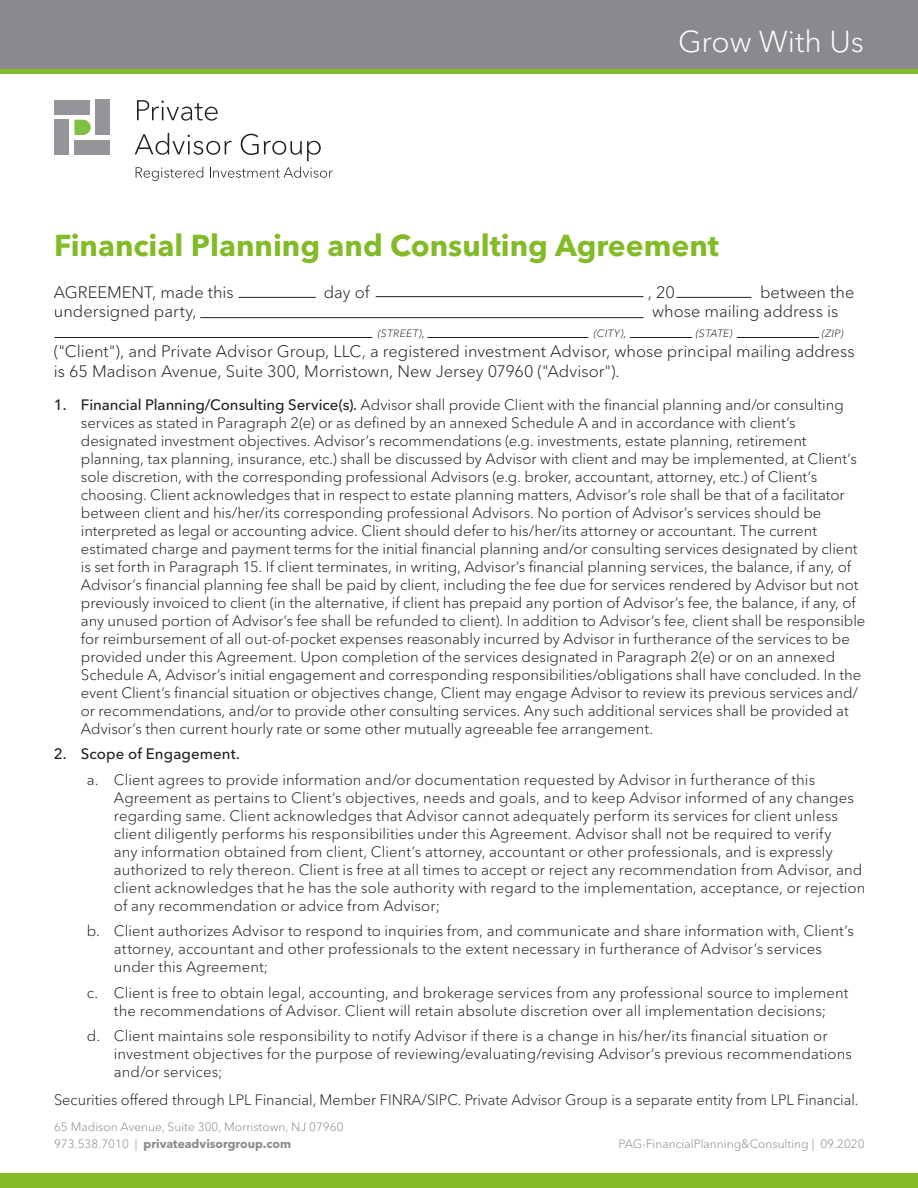
<style>
.page{position:relative;width:918px;height:1188px;background:#fff}
.page>*{position:absolute;margin:0;border:0;box-sizing:border-box;transform-origin:0 0}
.t1{font:700 30px "Avenir Next LT Pro";color:#82bb27}
.t2{font:300 30px "Avenir Next LT Pro";color:#fff}
.t3{font:300 16.5px/19.8px "Avenir Next LT Pro";color:#231f20}
.t4{font:300 15px/18px "Avenir Next LT Pro";color:#231f20}
.t5{font:500 15px "Avenir Next LT Pro";letter-spacing:.005em;color:#231f20}
.t6{font:300 12px "Avenir Next LT Pro";color:#8a8a8e}
.t7{font:700 12px "Avenir Next LT Pro";color:#8a8a8e}
.t8{font:italic 300 10.5px "Avenir Next LT Pro";letter-spacing:.03em;color:#231f20}
.s1{font-size:12px}
.s2{font-weight:500}
.s3{font-weight:300}
</style>
<div class="page">
<div style="left:0;top:0;width:918px;height:70px;background:#8a8a8e"></div>
<div style="left:0;top:69px;width:918px;height:5px;background:#82bb27"></div>
<div style="left:54px;top:120px;width:15px;height:35px;background:#939598"></div>
<div style="left:95px;top:100px;width:15px;height:35px;background:#939598"></div>
<div style="left:54px;top:100px;width:36px;height:15px;background:#939598"></div>
<div style="left:74px;top:140px;width:36px;height:15px;background:#939598"></div>
<svg style="left:74px;top:120px;width:17px;height:15px"></svg>
<svg style="left:137px;top:100px;width:81px;height:21px"></svg>
<svg style="left:135px;top:133px;width:97px;height:22px"></svg>
<svg style="left:241px;top:134px;width:80px;height:27px"></svg>
<svg style="left:136px;top:167px;width:67px;height:14px"></svg>
<svg style="left:210px;top:167px;width:123px;height:11px"></svg>
<div style="left:0;top:1174px;width:918px;height:14px;background:#82bb27"></div>
<hr style="left:238px;top:297px;width:78px;height:1px;background:#231f20">
<hr style="left:376px;top:296px;width:268px;height:1px;background:#231f20">
<hr style="left:676px;top:297px;width:76px;height:1px;background:#231f20">
<hr style="left:200px;top:317px;width:444px;height:1px;background:#231f20">
<hr style="left:54px;top:337px;width:318px;height:1px;background:#231f20">
<hr style="left:737px;top:337px;width:82px;height:1px;background:#231f20">
<hr style="left:630px;top:337px;width:62px;height:1px;background:#231f20">
<hr style="left:428px;top:337px;width:160px;height:1px;background:#231f20">
<p class="t2" style="left:678px;top:24px;width:187px">Grow With Us</p>
<p class="t1" style="left:54px;top:227px;width:666px">Financial Planning and Consulting Agreement</p>
<p class="t3" style="left:54px;top:282px;width:181px">AGREEMENT, made this</p>
<p class="t3" style="left:324px;top:282px;width:47px">day of</p>
<p class="t3" style="left:648px;top:282px;width:29px">, 20</p>
<p class="t3" style="left:760px;top:282px;width:96px">between the</p>
<p class="t3" style="left:54px;top:302px;width:144px">undersigned party,</p>
<p class="t3" style="left:652px;top:302px;width:188px">whose mailing address is</p>
<p class="t8" style="left:378px;top:327px;width:49px">(STREET)<span class="s1">,</span></p>
<p class="t8" style="left:594px;top:327px;width:34px">(CITY)<span class="s1">,</span></p>
<p class="t8" style="left:696px;top:327px;width:38px">(STATE)</p>
<p class="t8" style="left:822px;top:327px;width:23px">(ZIP)</p>
<p class="t3" style="left:54px;top:341px;width:802px">("Client"), and Private Advisor Group, LLC, a registered investment Advisor, whose principal mailing address is 65 Madison Avenue, Suite 300, Morristown, New Jersey 07960 ("Advisor").</p>
<p class="t4" style="left:81px;top:395px;width:786px;text-indent:-27px"><span class="s2">1. Financial Planning/Consulting Service(s).</span> Advisor shall provide Client with the financial planning and/or consulting services as stated in Paragraph 2(e) or as defined by an annexed Schedule A and in accordance with client’s designated investment objectives. Advisor’s recommendations (e.g. investments, estate planning, retirement planning, tax planning, insurance, etc.) shall be discussed by Advisor with client and may be implemented, at Client’s sole discretion, with the corresponding professional Advisors (e.g. broker, accountant, attorney, etc.) of Client’s choosing. Client acknowledges that in respect to estate planning matters, Advisor’s role shall be that of a facilitator between client and his/her/its corresponding professional Advisors. No portion of Advisor’s services should be interpreted as legal or accounting advice. Client should defer to his/her/its attorney or accountant. The current estimated charge and payment terms for the initial financial planning and/or consulting services designated by client is set forth in Paragraph 15. If client terminates, in writing, Advisor’s financial planning services, the balance, if any, of Advisor’s financial planning fee shall be paid by client, including the fee due for services rendered by Advisor but not previously invoiced to client (in the alternative, if client has prepaid any portion of Advisor’s fee, the balance, if any, of any unused portion of Advisor’s fee shall be refunded to client). In addition to Advisor’s fee, client shall be responsible for reimbursement of all out-of-pocket expenses reasonably incurred by Advisor in furtherance of the services to be provided under this Agreement. Upon completion of the services designated in Paragraph 2(e) or on an annexed Schedule A, Advisor’s initial engagement and corresponding responsibilities/obligations shall have concluded. In the event Client’s financial situation or objectives change, Client may engage Advisor to review its previous services and/ or recommendations, and/or to provide other consulting services. Any such additional services shall be provided at Advisor’s then current hourly rate or some other mutually agreeable fee arrangement.</p>
<p class="t5" style="left:54px;top:745px;width:188px">2. Scope of Engagement.</p>
<p class="t4" style="left:114px;top:770px;width:753px;text-indent:-27px">a. Client agrees to provide information and/or documentation requested by Advisor in furtherance of this Agreement as pertains to Client’s objectives, needs and goals, and to keep Advisor informed of any changes regarding same. Client acknowledges that Advisor cannot adequately perform its services for client unless client diligently performs his responsibilities under this Agreement. Advisor shall not be required to verify<br>any information obtained from client, Client’s attorney, accountant or other professionals, and is expressly authorized to rely thereon. Client is free at all times to accept or reject any recommendation from Advisor, and client acknowledges that he has the sole authority with regard to the implementation, acceptance, or rejection of any recommendation or advice from Advisor;</p>
<p class="t4" style="left:114px;top:922px;width:742px;text-indent:-27px">b. Client authorizes Advisor to respond to inquiries from, and communicate and share information with, Client’s attorney, accountant and other professionals to the extent necessary in furtherance of Advisor’s services under this Agreement;</p>
<p class="t4" style="left:87px;top:983px;width:763px;text-align:center">c. Client is free to obtain legal, accounting, and brokerage services from any professional source to implement the recommendations of Advisor. Client will retain absolute discretion over all implementation decisions;</p>
<p class="t4" style="left:114px;top:1027px;width:740px;text-indent:-27px">d. Client maintains sole responsibility to notify Advisor if there is a change in his/her/its financial situation or investment objectives for the purpose of reviewing/evaluating/revising Advisor’s previous recommendations and/or services;</p>
<p class="t4" style="left:54px;top:1091px;width:806px">Securities offered through LPL Financial, Member FINRA/SIPC. Private Advisor Group is a separate entity from LPL Financial.</p>
<p class="t6" style="left:54px;top:1120px;width:291px">65 Madison Avenue, Suite 300, Morristown, NJ 07960</p>
<p class="t7" style="left:54px;top:1136px;width:239px"><span class="s3">973.538.7010 |</span> privateadvisorgroup.com</p>
<p class="t6" style="left:619px;top:1136px;width:248px">PAG-FinancialPlanning&amp;Consulting | 09.2020</p>
</div>
